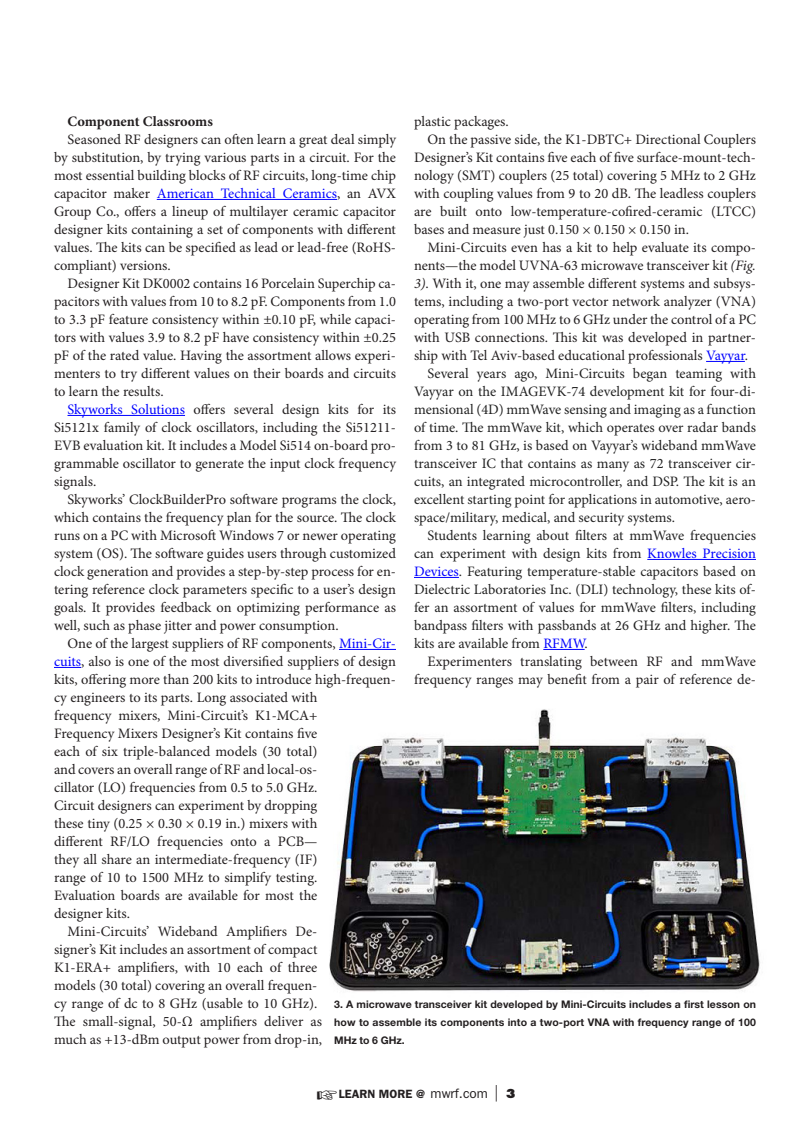
<style>
.page{position:relative;width:810px;height:1134px;background:#fff}
.page>*{position:absolute;margin:0;border:0;box-sizing:border-box;transform-origin:0 0}
.t1{font:14.4px/18px "Minion Pro";color:#231f20;text-align:justify}
.t2{font:14.4px/18px "Minion Pro";color:#222;text-align:justify}
.t3{font:700 14.4px "Minion Pro";color:#231f20}
.t4{font:600 12px "ITC Franklin Gothic Std";color:#231f20}
.captions{font:700 10.5px/18px "Helvetica Neue LT Std";letter-spacing:.015em;color:#231f20;text-align:justify}
.s1{font-style:italic}
.s2{color:#00f}
.s3{color:#222}
.s4{font-weight:400;font-size:13.5px}
.s5{font-family:"Futura Std";font-weight:300;font-size:16.5px}
.s6{font-family:"Futura Std";font-weight:800}
</style>
<div class="page">
<hr style="left:157px;top:199px;width:180px;height:1px;background:#00f">
<hr style="left:68px;top:415px;width:117px;height:1px;background:#00f">
<hr style="left:339px;top:649px;width:57px;height:1px;background:#00f">
<svg style="left:54px;top:667px;width:27px;height:1px"></svg>
<hr style="left:706px;top:361px;width:39px;height:1px;background:#00f">
<hr style="left:647px;top:559px;width:109px;height:1px;background:#00f">
<hr style="left:414px;top:577px;width:45px;height:1px;background:#00f">
<hr style="left:543px;top:649px;width:42px;height:1px;background:#00f">
<img style="left:329px;top:709px;width:431px;height:283px">
<p class="t1" style="left:414px;top:113px;width:96px">plastic packages.</p>
<p class="t1" style="left:414px;top:131px;width:344px;text-indent:14px">On the passive side, the K1-DBTC+ Directional Couplers Designer’s Kit contains five each of five surface-mount-tech&shy;nology (SMT) couplers (25 total) covering 5 MHz to 2 GHz with coupling values from 9 to 20 dB. The leadless couplers are built onto low-temperature-cofired-ceramic (LTCC) bases and measure just 0.150 × 0.150 × 0.150 in.</p>
<p class="t1" style="left:414px;top:239px;width:344px;text-indent:14px">Mini-Circuits even has a kit to help evaluate its compo&shy;nents—the model UVNA-63 microwave transceiver kit <span class="s1">(Fig.<br>3)</span>. With it, one may assemble different systems and subsys&shy;tems, including a two-port vector network analyzer (VNA) operating from 100 MHz to 6 GHz under the control of a PC with USB connections. This kit was developed in partner&shy;ship with Tel Aviv-based educational professionals <span class="s2">Vayyar</span><span class="s3">.</span></p>
<p class="t2" style="left:414px;top:365px;width:344px;text-indent:14px">Several years ago, Mini-Circuits began teaming with Vayyar on the IMAGEVK-74 development kit for four-di&shy;mensional (4D) mmWave sensing and imaging as a function of time. The mmWave kit, which operates over radar bands from 3 to 81 GHz, is based on Vayyar’s wideband mmWave transceiver IC that contains as many as 72 transceiver cir&shy;cuits, an integrated microcontroller, and DSP. The kit is an excellent starting point for applications in automotive, aero&shy;space/military, medical, and security systems.</p>
<p class="t2" style="left:414px;top:527px;width:344px;text-indent:14px">Students learning about filters at mmWave frequencies can experiment with design kits from <span class="s2">Knowles Precision Devices</span>. Featuring temperature-stable capacitors based on Dielectric Laboratories Inc. (DLI) technology, these kits of&shy;fer an assortment of values for mmWave filters, including bandpass filters with passbands at 26 GHz and higher. The kits are available from <span class="s2">RFMW</span>.</p>
<p class="t1" style="left:414px;top:653px;width:344px;text-align:right">Experimenters translating between RF and mmWave frequency ranges may benefit from a pair of reference de-</p>
<p class="t3" style="left:68px;top:113px;width:147px">Component Classrooms</p>
<p class="t1" style="left:54px;top:131px;width:344px;text-indent:14px">Seasoned RF designers can often learn a great deal simply by substitution, by trying various parts in a circuit. For the most essential building blocks of RF circuits, long-time chip capacitor maker <span class="s2">American Technical Ceramics</span>, an AVX Group Co., offers a lineup of multilayer ceramic capacitor designer kits containing a set of components with different values. The kits can be specified as lead or lead-free (RoHS&shy;compliant) versions.</p>
<p class="t1" style="left:54px;top:275px;width:344px;text-indent:14px">Designer Kit DK0002 contains 16 Porcelain Superchip ca&shy;pacitors with values from 10 to 8.2 pF. Components from 1.0 to 3.3 pF feature consistency within ±0.10 pF, while capaci&shy;tors with values 3.9 to 8.2 pF have consistency within ±0.25 pF of the rated value. Having the assortment allows experi&shy;menters to try different values on their boards and circuits to learn the results.</p>
<p class="t1" style="left:54px;top:401px;width:344px;text-indent:14px"><span class="s2">Skyworks Solutions</span> offers several design kits for its Si5121x family of clock oscillators, including the Si51211- EVB evaluation kit. It includes a Model Si514 on-board pro&shy;grammable oscillator to generate the input clock frequency signals.</p>
<p class="t1" style="left:54px;top:491px;width:344px;text-indent:14px">Skyworks’ ClockBuilderPro software programs the clock, which contains the frequency plan for the source. The clock runs on a PC with Microsoft Windows 7 or newer operating system (OS). The software guides users through customized clock generation and provides a step-by-step process for en&shy;tering reference clock parameters specific to a user’s design goals. It provides feedback on optimizing performance as well, such as phase jitter and power consumption.</p>
<p class="t1" style="left:54px;top:635px;width:344px;text-align:left;text-indent:14px">One of the largest suppliers of RF components, <span class="s2">Mini-Cir&shy;cuits</span>, also is one of the most diversified suppliers of design kits, offering more than 200 kits to introduce high-frequen&shy;cy engineers to its parts. Long associated with<br>frequency mixers, Mini-Circuit’s K1-MCA+<br>Frequency Mixers Designer’s Kit contains five<br>each of six triple-balanced models (30 total)<br>and covers an overall range of RF and local-os-<br>cillator (LO) frequencies from 0.5 to 5.0 GHz.<br>Circuit designers can experiment by dropping<br>these tiny (0.25 × 0.30 × 0.19 in.) mixers with<br>different RF/LO frequencies onto a PCB—<br>they all share an intermediate-frequency (IF)<br>range of 10 to 1500 MHz to simplify testing.<br>Evaluation boards are available for most the<br>designer kits.</p>
<p class="t1" style="left:54px;top:923px;width:270px;text-align:left;text-indent:14px">Mini-Circuits’ Wideband Amplifiers De&shy;signer’s Kit includes an assortment of compact K1-ERA+ amplifiers, with 10 each of three models (30 total) covering an overall frequen&shy;cy range of dc to 8 GHz (usable to 10 GHz).<br>The small-signal, 50-Ω amplifiers deliver as much as +13-dBm output power from drop-in,</p>
<p class="captions" style="left:334px;top:995px;width:423px">3. A microwave transceiver kit developed by Mini-Circuits includes a first lesson on how to assemble its components into a two-port VNA with frequency range of 100<br>MHz to 6 GHz.</p>
<p class="t4" style="left:317px;top:1087px;width:201px">☞LEARN MORE @ <span class="s4">mwrf.com</span> <span class="s5">|</span> <span class="s6">3</span></p>
</div>
